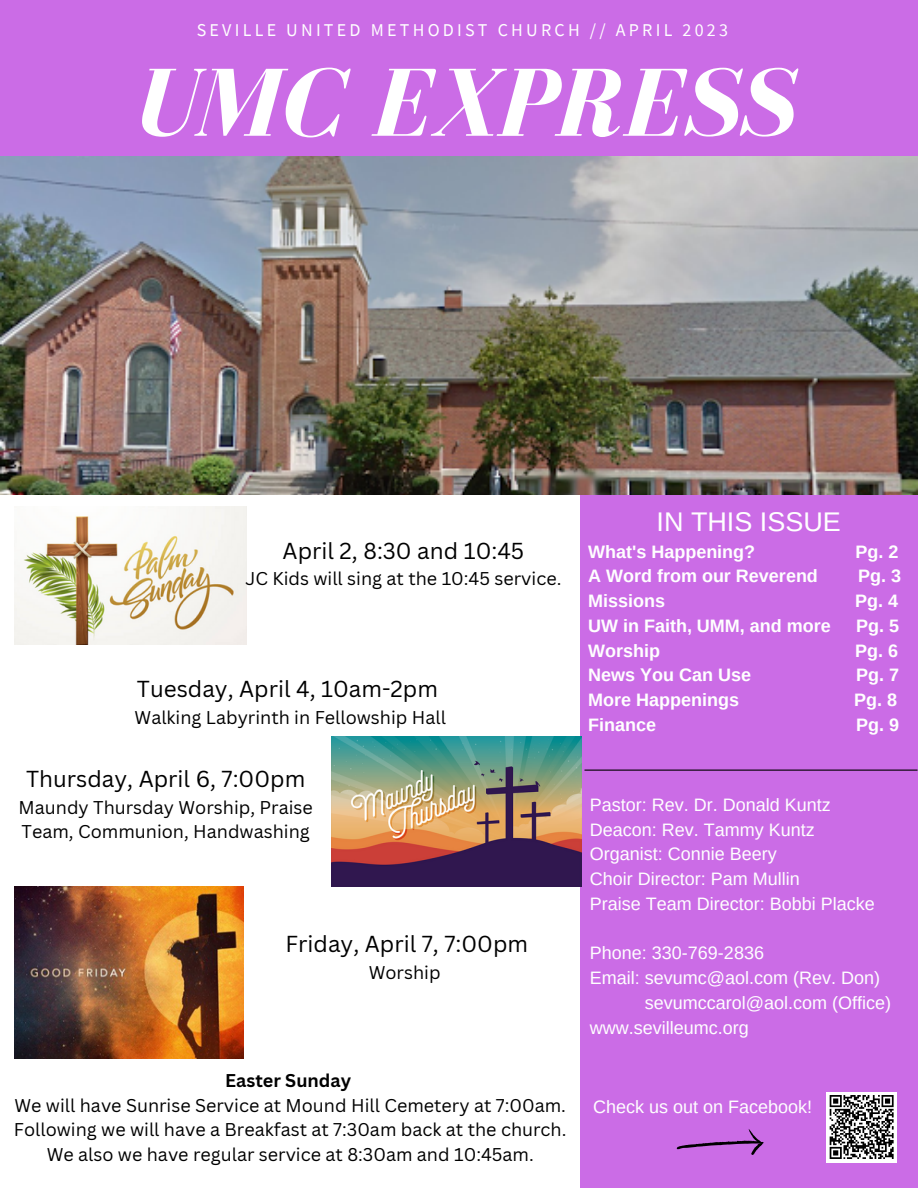
<style>
.page{position:relative;width:918px;height:1188px;background:#fff}
.page>*{position:absolute;margin:0;border:0;box-sizing:border-box;transform-origin:0 0}
.t1{font:italic 700 99.6px "Bodoni FLF";color:#fff}
.t2{font:27px "Arimo";color:#fff}
.t3{font:22.5px "Canva Sans";color:#000}
.t4{font:18px/24.8px "Canva Sans";color:#000}
.t5{font:18px/24.8px "Arimo";color:#fff}
.t6{font:700 18px "Arimo";color:#fff}
.t7{font:18px "Source Sans Pro";letter-spacing:.18em;color:#fff}
.t8{font:700 18px "Canva Sans";color:#000}
</style>
<div class="page">
<div style="left:581px;top:474px;width:337px;height:714px;background:#cb6ce6"></div>
<div style="left:0;top:0;width:918px;height:157px;background:#cb6ce6"></div>
<img style="left:0;top:157px;width:918px;height:337px">
<hr style="left:585px;top:770px;width:333px;height:1px;background:#000">
<div style="left:826px;top:1092px;width:71px;height:70px;background:#fff"></div>
<svg style="left:829px;top:1095px;width:65px;height:64px"></svg>
<svg style="left:676px;top:1129px;width:88px;height:26px"></svg>
<img style="left:14px;top:507px;width:233px;height:137px">
<img style="left:331px;top:737px;width:250px;height:150px">
<img style="left:14px;top:887px;width:230px;height:172px">
<p class="t7" style="left:197px;top:19px;width:533px">SEVILLE UNITED METHODIST CHURCH // APRIL 2023</p>
<h1 class="t1" style="left:133px;top:50px;width:662px">UMC EXPRESS</h1>
<p class="t3" style="left:283px;top:535px;width:243px">April 2, 8:30 and 10:45</p>
<p class="t4" style="left:245px;top:566px;width:318px">JC Kids will sing at the 10:45 service.</p>
<p class="t3" style="left:137px;top:673px;width:303px">Tuesday, April 4, 10am-2pm</p>
<p class="t4" style="left:135px;top:705px;width:313px">Walking Labyrinth in Fellowship Hall</p>
<p class="t3" style="left:26px;top:763px;width:281px">Thursday, April 6, 7:00pm</p>
<p class="t4" style="left:19px;top:794px;width:296px">Maundy Thursday Worship, Praise<br>Team, Communion, Handwashing</p>
<p class="t3" style="left:286px;top:928px;width:244px">Friday, April 7, 7:00pm</p>
<p class="t4" style="left:369px;top:959px;width:73px">Worship</p>
<p class="t8" style="left:225px;top:1068px;width:127px">Easter Sunday</p>
<p class="t4" style="left:14px;top:1092px;width:554px;text-align:center">We will have Sunrise Service at Mound Hill Cemetery at 7:00am.<br>Following we will have a Breakfast at 7:30am back at the church.<br>We also we have regular service at 8:30am and 10:45am.</p>
<h2 class="t2" style="left:657px;top:506px;width:186px">IN THIS ISSUE</h2>
<p class="t6" style="left:588px;top:541px;width:169px">What's Happening?</p>
<p class="t6" style="left:855px;top:541px;width:44px">Pg. 2</p>
<p class="t6" style="left:588px;top:566px;width:231px">A Word from our Reverend</p>
<p class="t6" style="left:858px;top:566px;width:44px">Pg. 3</p>
<p class="t6" style="left:588px;top:591px;width:78px">Missions</p>
<p class="t6" style="left:855px;top:591px;width:44px">Pg. 4</p>
<p class="t6" style="left:588px;top:616px;width:244px">UW in Faith, UMM, and more</p>
<p class="t6" style="left:856px;top:616px;width:44px">Pg. 5</p>
<p class="t6" style="left:588px;top:640px;width:73px">Worship</p>
<p class="t6" style="left:855px;top:640px;width:44px">Pg. 6</p>
<p class="t6" style="left:588px;top:665px;width:164px">News You Can Use</p>
<p class="t6" style="left:856px;top:665px;width:44px">Pg. 7</p>
<p class="t6" style="left:588px;top:690px;width:152px">More Happenings</p>
<p class="t6" style="left:854px;top:690px;width:44px">Pg. 8</p>
<p class="t6" style="left:588px;top:715px;width:69px">Finance</p>
<p class="t6" style="left:856px;top:715px;width:44px">Pg. 9</p>
<p class="t5" style="left:590px;top:792px;width:286px">Pastor: Rev. Dr. Donald Kuntz<br>Deacon: Rev. Tammy Kuntz<br>Organist: Connie Beery<br>Choir Director: Pam Mullin<br>Praise Team Director: Bobbi Placke</p>
<p class="t5" style="left:590px;top:941px;width:176px">Phone: 330-769-2836</p>
<p class="t5" style="left:590px;top:966px;width:292px">Email: sevumc@aol.com (Rev. Don)</p>
<p class="t5" style="left:645px;top:990px;width:248px">sevumccarol@aol.com (Office)</p>
<p class="t5" style="left:590px;top:1015px;width:160px">www.sevilleumc.org</p>
<p class="t5" style="left:593px;top:1095px;width:220px">Check us out on Facebook!</p>
</div>
